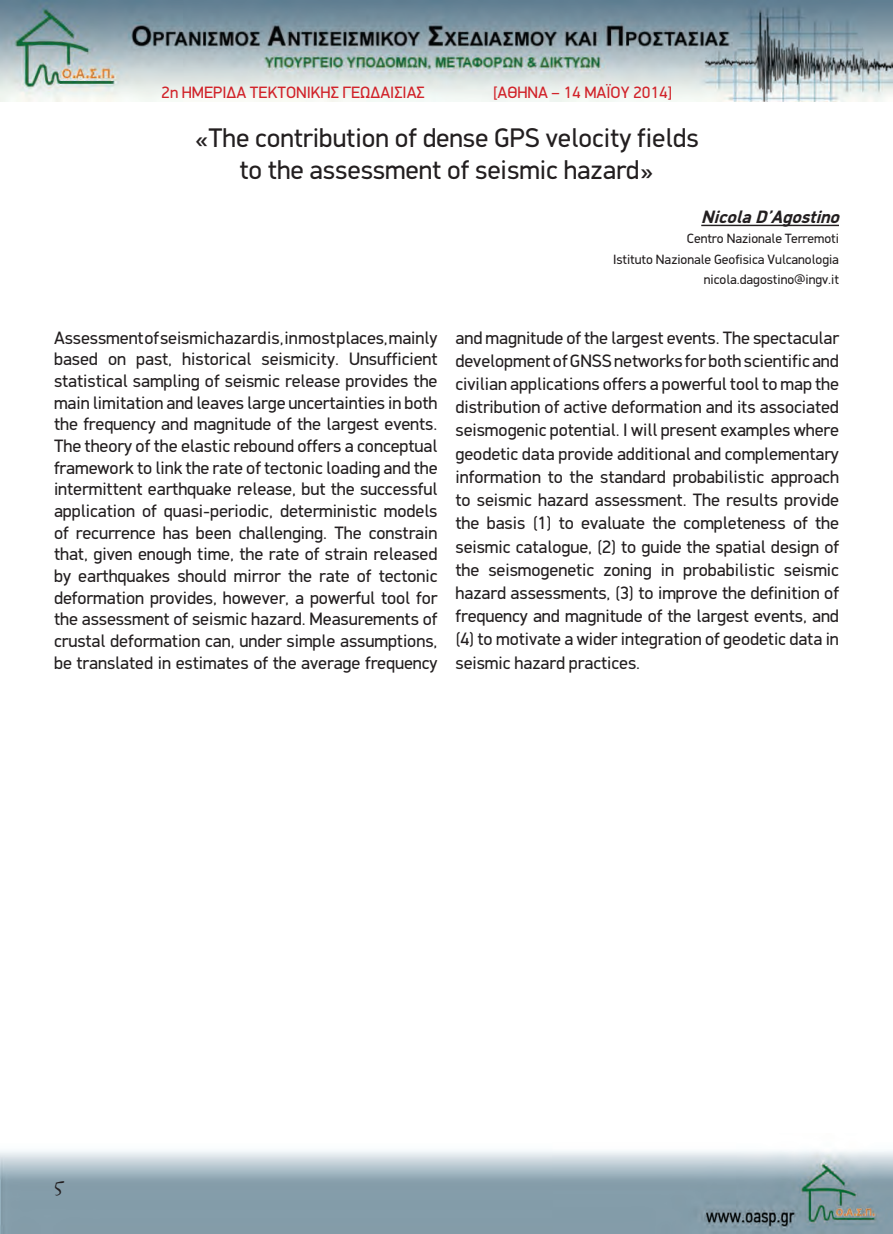
<style>
.page{position:relative;width:893px;height:1234px;background:#fff}
.page>*{position:absolute;margin:0;border:0;box-sizing:border-box;transform-origin:0 0}
.t1{font:27px/32.4px "PF Din Display";color:#231f20;text-align:center}
.t2{font:18px/21.6px "PF Din Display";color:#231f20;text-align:justify}
.t3{font:italic 700 18px "PF Din Display";color:#231f20}
.t4{font:700 18px "PF Libera Pro";color:#231f20}
.t5{font:16.5px "PF Din Display";color:#d1232a}
.t6{font:13.5px/20.4px "PF Din Display";color:#231f20;text-align:right}
</style>
<div class="page">
<img style="left:0;top:1px;width:893px;height:100px">
<img style="left:0;top:1151px;width:893px;height:82px">
<hr style="left:701px;top:225px;width:138px;height:1px;background:#231f20">
<p class="t5" style="left:161px;top:82px;width:265px">2η ΗΜΕΡΙΔΑ ΤΕΚΤΟΝΙΚΗΣ ΓΕΩΔΑΙΣΙΑΣ</p>
<p class="t5" style="left:493px;top:82px;width:180px">[ΑΘΗΝΑ – 14 MAΪOY 2014]</p>
<h1 class="t1" style="left:194px;top:121px;width:506px">«The contribution of dense GPS velocity fields to the assessment of seismic hazard»</h1>
<p class="t3" style="left:701px;top:205px;width:145px">NicolaD’Agostino</p>
<p class="t6" style="left:613px;top:228px;width:227px">Centro Nazionale Terremoti<br>Istituto Nazionale Geofisica Vulcanologia nicola.dagostino@ingv.it</p>
<p class="t2" style="left:54px;top:326px;width:385px">Assessment of seismic hazard is, in most places, mainly based on past, historical seismicity. Unsufficient statistical sampling of seismic release provides the main limitation and leaves large uncertainties in both the frequency and magnitude of the largest events.<br>The theory of the elastic rebound offers a conceptual framework to link the rate of tectonic loading and the intermittent earthquake release, but the successful application of quasi-periodic, deterministic models of recurrence has been challenging. The constrain that, given enough time, the rate of strain released by earthquakes should mirror the rate of tectonic deformation provides, however, a powerful tool for the assessment of seismic hazard. Measurements of crustal deformation can, under simple assumptions, be translated in estimates of the average frequency</p>
<p class="t2" style="left:455px;top:325px;width:385px;line-height:23.2px">and magnitude of the largest events. The spectacular development of GNSS networks for both scientific and civilian applications offers a powerful tool to map the distribution of active deformation and its associated seismogenic potential. I will present examples where geodetic data provide additional and complementary information to the standard probabilistic approach to seismic hazard assessment. The results provide the basis (1) to evaluate the completeness of the seismic catalogue, (2) to guide the spatial design of the seismogenetic zoning in probabilistic seismic hazard assessments, (3) to improve the definition of frequency and magnitude of the largest events, and (4) to motivate a wider integration of geodetic data in seismic hazard practices.</p>
<p class="t4" style="left:54px;top:1175px;width:13px">5</p>
</div>
